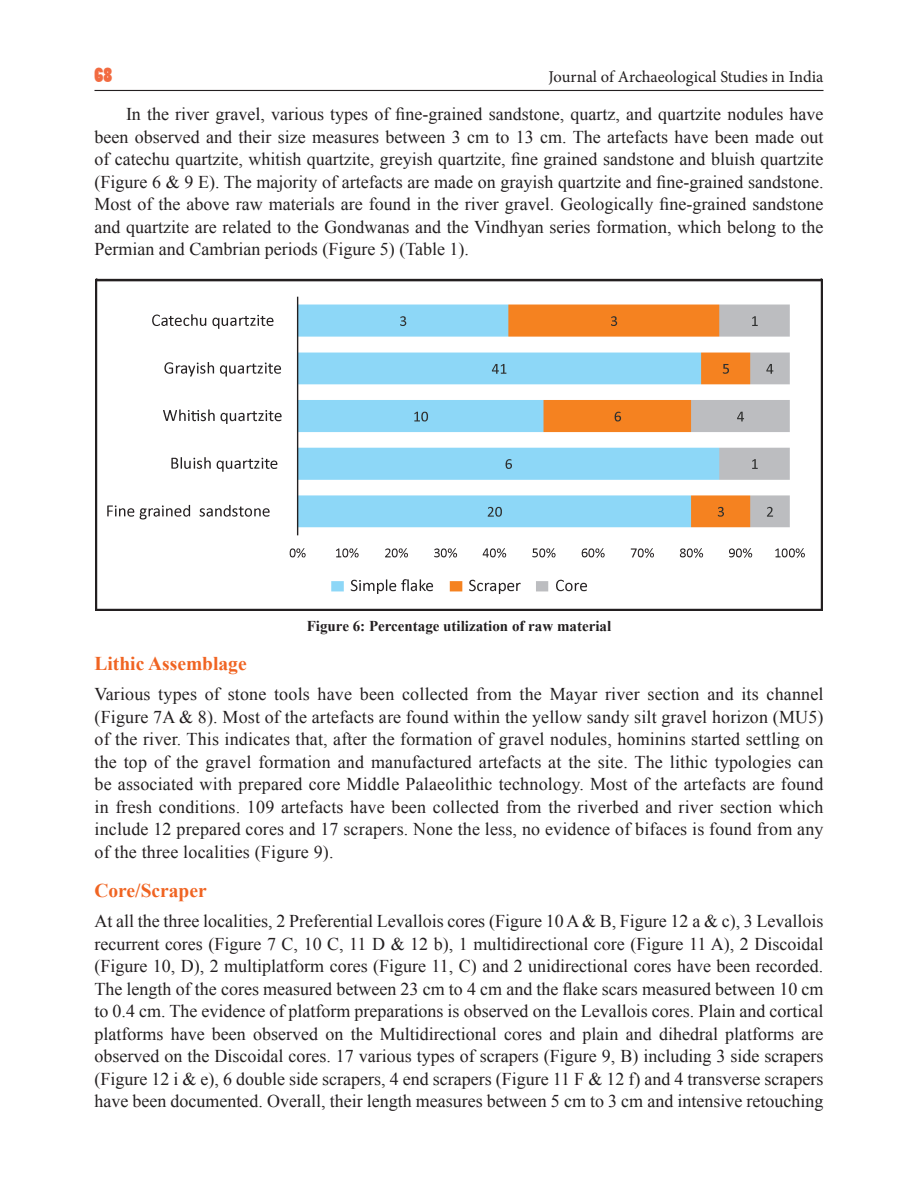
<style>
.page{position:relative;width:918px;height:1188px;background:#fff}
.page>*{position:absolute;margin:0;border:0;box-sizing:border-box;transform-origin:0 0}
.sub_head_1{font:700 19.5px "Times New Roman";color:#f06422}
.t1{font:19.5px "Poplar Std";color:#f26b41}
.Body_left{font:18px/22.5px "Times New Roman";letter-spacing:.005em;color:#231f20;text-align:justify}
.Body_text{font:18px/22.5px "Times New Roman";color:#231f20;text-align:justify}
.t2{font:16.5px "Minion Pro";color:#231f20}
.t3{font:700 15px "Times New Roman";color:#231f20}
</style>
<div class="page">
<hr style="left:94px;top:90px;width:730px;height:1px;background:#231f20">
<img style="left:96px;top:278px;width:726px;height:333px">
<p class="t1" style="left:94px;top:65px;width:19px">68</p>
<p class="t2" style="left:548px;top:66px;width:277px">Journal of Archaeological Studies in India</p>
<p class="Body_text" style="left:94px;top:103px;width:731px;text-indent:32px">In the river gravel, various types of fine-grained sandstone, quartz, and quartzite nodules have been observed and their size measures between 3 cm to 13 cm. The artefacts have been made out of catechu quartzite, whitish quartzite, greyish quartzite, fine grained sandstone and bluish quartzite (Figure 6 &amp; 9 E). The majority of artefacts are made on grayish quartzite and fine-grained sandstone.<br>Most of the above raw materials are found in the river gravel. Geologically fine-grained sandstone and quartzite are related to the Gondwanas and the Vindhyan series formation, which belong to the Permian and Cambrian periods (Figure 5) (Table 1).</p>
<p class="t3" style="left:307px;top:615px;width:306px">Figure 6: Percentage utilization of raw material</p>
<p class="sub_head_1" style="left:94px;top:650px;width:154px">Lithic Assemblage</p>
<p class="Body_left" style="left:94px;top:682px;width:731px">Various types of stone tools have been collected from the Mayar river section and its channel (Figure 7A &amp; 8). Most of the artefacts are found within the yellow sandy silt gravel horizon (MU5) of the river. This indicates that, after the formation of gravel nodules, hominins started settling on the top of the gravel formation and manufactured artefacts at the site. The lithic typologies can be associated with prepared core Middle Palaeolithic technology. Most of the artefacts are found in fresh conditions. 109 artefacts have been collected from the riverbed and river section which include 12 prepared cores and 17 scrapers. None the less, no evidence of bifaces is found from any of the three localities (Figure 9).</p>
<p class="sub_head_1" style="left:94px;top:876px;width:114px">Core/Scraper</p>
<p class="Body_left" style="left:94px;top:909px;width:731px">At all the three localities, 2 Preferential Levallois cores (Figure 10 A &amp; B, Figure 12 a &amp; c), 3 Levallois recurrent cores (Figure 7 C, 10 C, 11 D &amp; 12 b), 1 multidirectional core (Figure 11 A), 2 Discoidal (Figure 10, D), 2 multiplatform cores (Figure 11, C) and 2 unidirectional cores have been recorded.<br>The length of the cores measured between 23 cm to 4 cm and the flake scars measured between 10 cm to 0.4 cm. The evidence of platform preparations is observed on the Levallois cores. Plain and cortical platforms have been observed on the Multidirectional cores and plain and dihedral platforms are observed on the Discoidal cores. 17 various types of scrapers (Figure 9, B) including 3 side scrapers (Figure 12 i &amp; e), 6 double side scrapers, 4 end scrapers (Figure 11 F &amp; 12 f) and 4 transverse scrapers have been documented. Overall, their length measures between 5 cm to 3 cm and intensive retouching</p>
</div>
